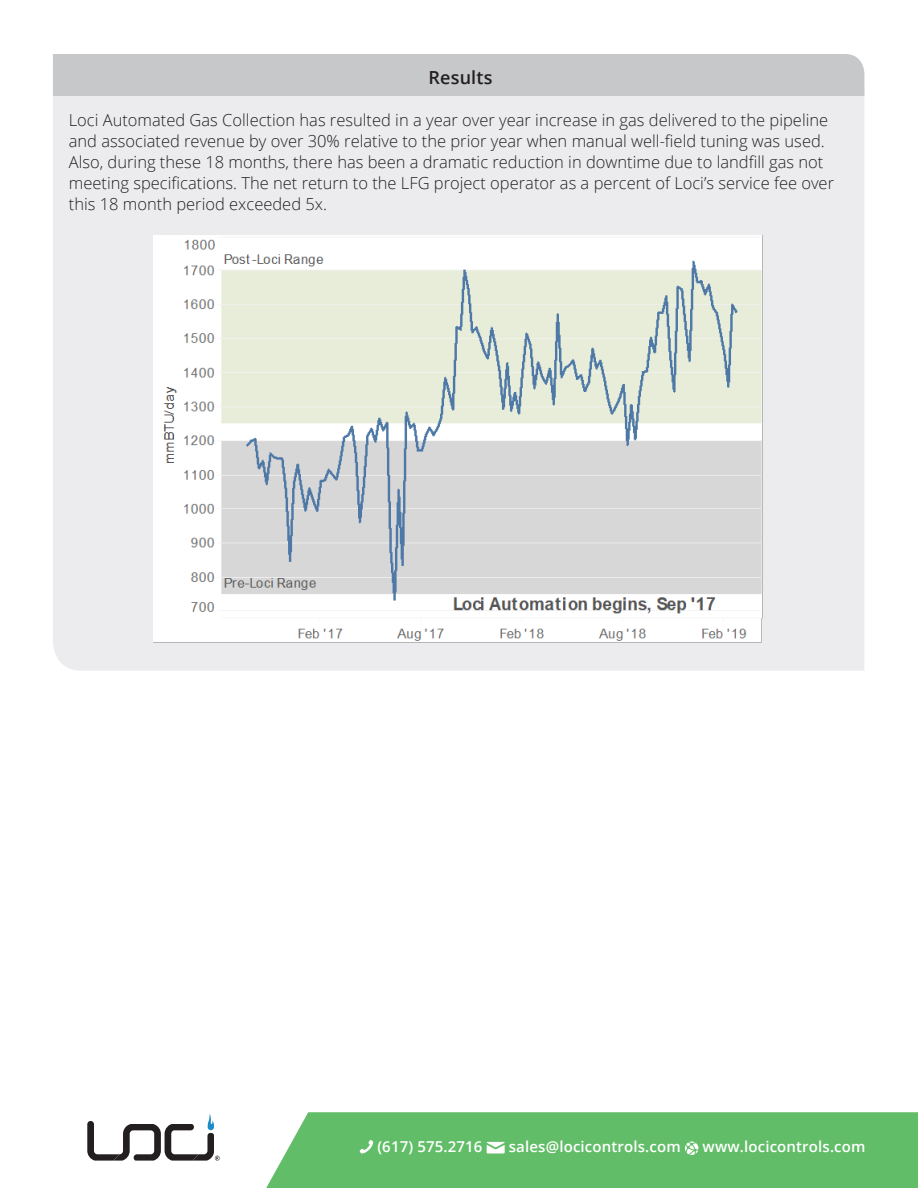
<style>
.page{position:relative;width:918px;height:1188px;background:#fff}
.page>*{position:absolute;margin:0;border:0;box-sizing:border-box;transform-origin:0 0}
.t1{font:600 18px "Open Sans";letter-spacing:.01em;color:#231f20}
.t2{font:300 16.5px/21px "Open Sans";color:#231f20}
.t3{font:600 15px "Open Sans";letter-spacing:.01em;color:#fff}
</style>
<div class="page">
<div style="left:266px;top:1112px;width:652px;height:76px;background:#62bd68"></div>
<svg style="left:359px;top:1139px;width:15px;height:15px"></svg>
<svg style="left:486px;top:1142px;width:19px;height:12px"></svg>
<svg style="left:685px;top:1142px;width:13px;height:13px"></svg>
<svg style="left:87px;top:1113px;width:133px;height:48px"></svg>
<div style="left:53px;top:96px;width:811px;height:575px;background:#ececee"></div>
<div style="left:53px;top:54px;width:811px;height:42px;background:#c7c8ca"></div>
<img style="left:153px;top:235px;width:611px;height:408px">
<p class="t1" style="left:429px;top:65px;width:66px">Results</p>
<p class="t2" style="left:69px;top:109px;width:767px">Loci Automated Gas Collection has resulted in a year over year increase in gas delivered to the pipeline and associated revenue by over 30% relative to the prior year when manual well-field tuning was used.<br>Also, during these 18 months, there has been a dramatic reduction in downtime due to landfill gas not meeting specifications. The net return to the LFG project operator as a percent of Loci’s service fee over this 18 month period exceeded 5x.</p>
<p class="t3" style="left:377px;top:1136px;width:107px">(617) 575.2716</p>
<p class="t3" style="left:509px;top:1136px;width:173px">sales@locicontrols.com</p>
<p class="t3" style="left:703px;top:1136px;width:164px">www.locicontrols.com</p>
</div>
